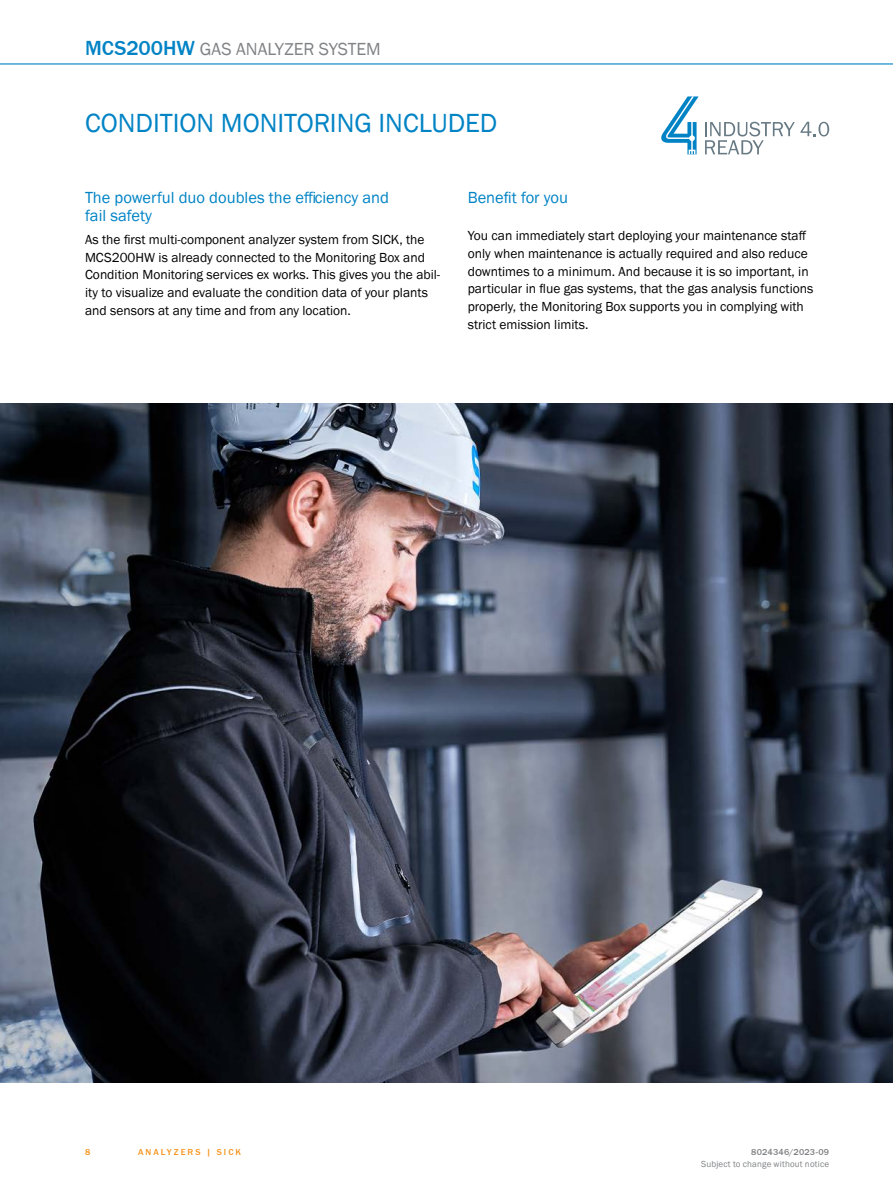
<style>
.page{position:relative;width:893px;height:1188px;background:#fff}
.page>*{position:absolute;margin:0;border:0;box-sizing:border-box;transform-origin:0 0}
.t1{font:27px "SICK Franklin";color:#0083c5}
.t2{font:18px "SICK Franklin";letter-spacing:-.005em;color:#808285}
.t3{font:16.5px/17.9px "SICK Franklin";color:#0083c5}
.t4{font:13.5px/17.9px "SICK Franklin";color:#000}
.t5{font:9px "SICK Franklin";letter-spacing:.02em;color:#808285}
.t6{font:500 9px "SICK Franklin";letter-spacing:.225em;color:#f7941e}
.t7{font:500 9px "SICK Franklin";letter-spacing:.02em;color:#808285}
.s1{font-weight:500;font-size:21px;color:#0083c5}
</style>
<div class="page">
<hr style="left:0;top:63px;width:893px;height:2px;background:#0083c5">
<img style="left:0;top:404px;width:893px;height:678px">
<svg style="left:705px;top:122px;width:124px;height:32px"></svg>
<svg style="left:661px;top:96px;width:38px;height:58px"></svg>
<h2 class="t2" style="left:85px;top:38px;width:297px"><span class="s1">MCS200HW</span> Gas analyzer System</h2>
<h1 class="t1" style="left:85px;top:107px;width:18px">COND</h1>
<h1 class="t1" style="left:153px;top:107px;width:87px">ITION MON</h1>
<h1 class="t1" style="left:278px;top:107px;width:218px">ITORING INCLUDED</h1>
<p class="t3" style="left:85px;top:189px;width:305px">The powerful duo doubles the efficiency and fail safety</p>
<p class="t4" style="left:85px;top:230px;width:357px">As the first multi-component analyzer system from SICK, the MCS200HW is already connected to the Monitoring Box and Condition Monitoring services ex works. This gives you the abil&shy;ity to visualize and evaluate the condition data of your plants and sensors at any time and from any location.</p>
<p class="t3" style="left:468px;top:189px;width:102px">Benefit for you</p>
<p class="t4" style="left:468px;top:227px;width:347px">You can immediately start deploying your maintenance staff only when maintenance is actually required and also reduce downtimes to a minimum. And because it is so important, in particular in flue gas systems, that the gas analysis functions properly, the Monitoring Box supports you in complying with strict emission limits.</p>
<p class="t6" style="left:85px;top:1146px;width:7px">8</p>
<p class="t6" style="left:138px;top:1146px;width:104px">ANALYZERS | SICK</p>
<p class="t7" style="left:751px;top:1146px;width:80px">8024346/2023-09</p>
<p class="t5" style="left:701px;top:1159px;width:130px">Subject to change without notice</p>
</div>
